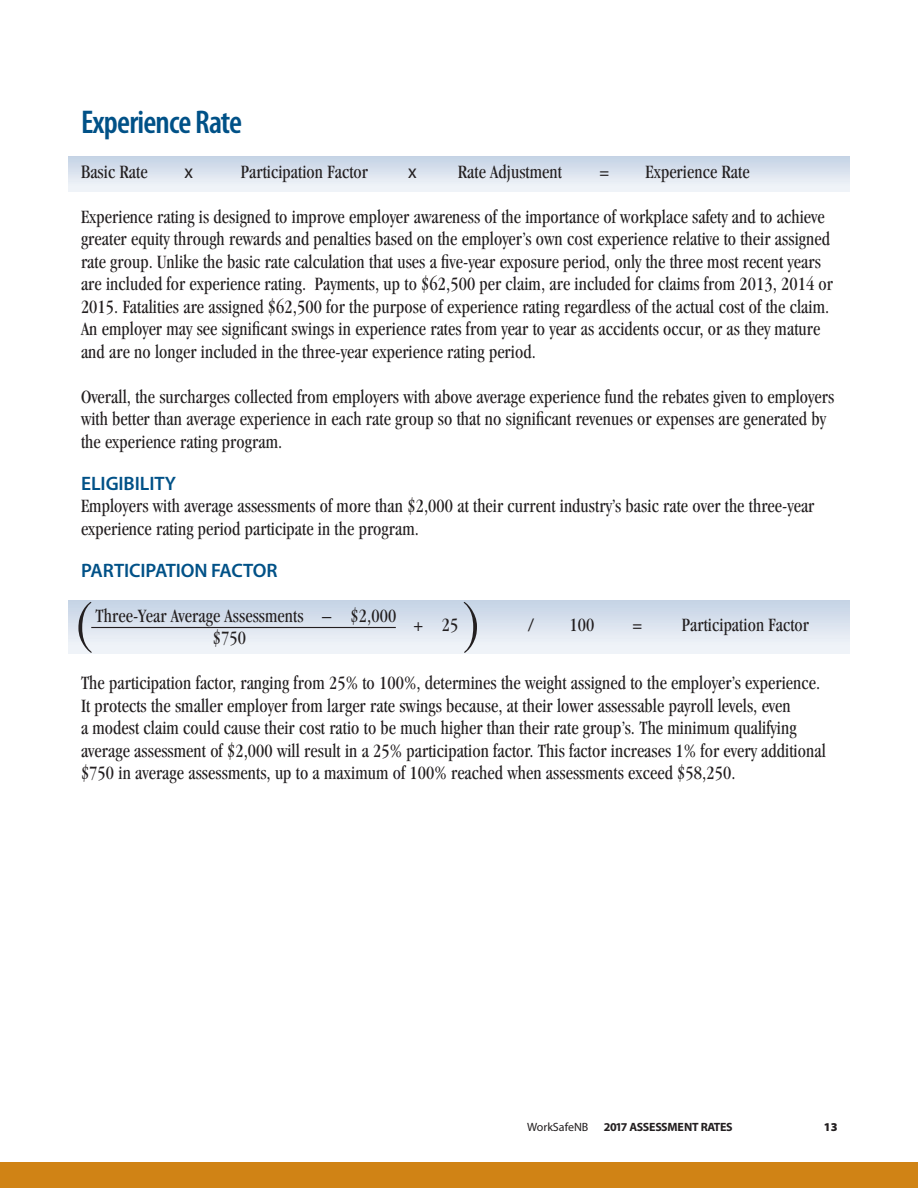
<style>
.page{position:relative;width:918px;height:1188px;background:#fff}
.page>*{position:absolute;margin:0;border:0;box-sizing:border-box;transform-origin:0 0}
.Body{font:300 condensed 58.5px "Garamond";color:#231f20;scale:.95 1}
.Heading-Technique{font:600 condensed 33px "Myriad Pro";letter-spacing:-.025em;color:#005187}
.Body-2{font:condensed 19.5px/22.5px "Garamond";letter-spacing:.005em;color:#231f20;scale:.95 1}
.Sub_Heads{font:600 19.5px "Myriad Pro";letter-spacing:-.005em;color:#005187}
.Body-3{font:19.5px "Myriad Pro";color:#231f20;scale:.95 1}
.t1{font:700 12px "Myriad Pro";letter-spacing:-.03em;color:#231f20}
.t2{font:12px "Myriad Pro";color:#231f20}
.t3{font:900 12px "Myriad Pro";color:#231f20}
</style>
<div class="page">
<div style="left:0;top:1162px;width:918px;height:26px;background:#d08315"></div>
<div style="left:68px;top:600px;width:782px;height:53px;background:linear-gradient(to bottom,#c5d3e5,#f4f6fa)"></div>
<div style="left:68px;top:157px;width:782px;height:34px;background:linear-gradient(to bottom,#c6d3e5,#f3f5f9)"></div>
<hr style="left:91px;top:627px;width:305px;height:1px;background:#231f20">
<p class="Heading-Technique" style="left:81px;top:104px;width:163px">Experience Rate</p>
<p class="Body-2" style="left:81px;top:160px;width:72px">Basic Rate</p>
<p class="Body-3" style="left:185px;top:161px;width:11px">x</p>
<p class="Body-2" style="left:241px;top:160px;width:135px">Participation Factor</p>
<p class="Body-3" style="left:408px;top:161px;width:11px">x</p>
<p class="Body-2" style="left:458px;top:160px;width:111px">Rate Adjustment</p>
<p class="Body-2" style="left:599px;top:160px;width:13px">=</p>
<p class="Body-2" style="left:645px;top:160px;width:111px">Experience Rate</p>
<p class="Body-2" style="left:81px;top:205px;width:793px">Experience rating is designed to improve employer awareness of the importance of workplace safety and to achieve greater equity through rewards and penalties based on the employer’s own cost experience relative to their assigned rate group. Unlike the basic rate calculation that uses a five-year exposure period, only the three most recent years are included for experience rating. Payments, up to $62,500 per claim, are included for claims from 2013, 2014 or 2015. Fatalities are assigned $62,500 for the purpose of experience rating regardless of the actual cost of the claim.<br>An employer may see significant swings in experience rates from year to year as accidents occur, or as they mature and are no longer included in the three-year experience rating period.</p>
<p class="Body-2" style="left:81px;top:385px;width:794px">Overall, the surcharges collected from employers with above average experience fund the rebates given to employers with better than average experience in each rate group so that no significant revenues or expenses are generated by the experience rating program.</p>
<p class="Sub_Heads" style="left:81px;top:472px;width:96px">ELIGIBILITY</p>
<p class="Body-2" style="left:81px;top:495px;width:774px">Employers with average assessments of more than $2,000 at their current industry’s basic rate over the three-year experience rating period participate in the program.</p>
<p class="Sub_Heads" style="left:81px;top:559px;width:198px">PARTICIPATION FACTOR</p>
<p class="Body-2" style="left:96px;top:604px;width:318px">Three-Year Average Assessments – $2,000</p>
<p class="Body-2" style="left:413px;top:613px;width:49px">+ 25</p>
<p class="Body-2" style="left:528px;top:613px;width:7px">/</p>
<p class="Body-2" style="left:570px;top:613px;width:28px">100</p>
<p class="Body-2" style="left:632px;top:613px;width:13px">=</p>
<p class="Body-2" style="left:682px;top:613px;width:135px">Participation Factor</p>
<p class="Body" style="left:73px;top:594px;width:21px">(</p>
<p class="Body" style="left:464px;top:594px;width:21px">)</p>
<p class="Body-2" style="left:81px;top:672px;width:785px">The participation factor, ranging from 25% to 100%, determines the weight assigned to the employer’s experience.<br>It protects the smaller employer from larger rate swings because, at their lower assessable payroll levels, even<br>a modest claim could cause their cost ratio to be much higher than their rate group’s. The minimum qualifying average assessment of $2,000 will result in a 25% participation factor. This factor increases 1% for every additional $750 in average assessments, up to a maximum of 100% reached when assessments exceed $58,250.</p>
<p class="Body-2" style="left:213px;top:627px;width:36px">$750</p>
<p class="t2" style="left:527px;top:1121px;width:63px">WorkSafeNB</p>
<p class="t1" style="left:604px;top:1120px;width:131px">2017 ASSESSMENT RATES</p>
<p class="t3" style="left:824px;top:1120px;width:15px">13</p>
</div>
